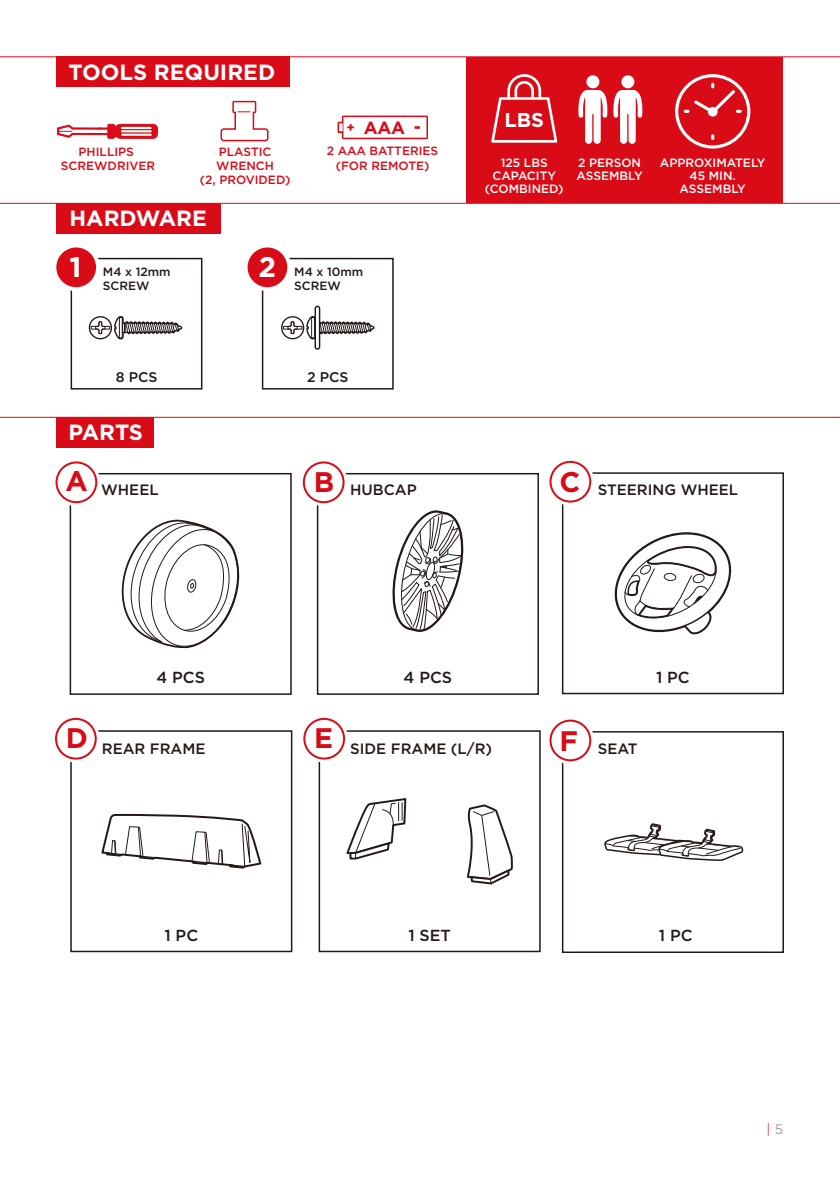
<style>
.page{position:relative;width:840px;height:1191px;background:#fff}
.page>*{position:absolute;margin:0;border:0;box-sizing:border-box;transform-origin:0 0}
.t1{font:700 28.2px "Gotham";color:#d90b17}
.t2{font:700 28.2px "Gotham";color:#fff}
.t3{font:700 22px "Gotham";color:#fff}
.t4{font:700 20px "Gotham";color:#fff}
.t5{font:700 17.6px "Gotham";color:#d90b17}
.t6{font:500 16px "Gotham";color:#231916}
.t7{font:500 15px "Gotham";color:#231916}
.t8{font:500 14px "Gotham";color:#231916}
.t9{font:300 13.8px "Gotham";color:#d90b17}
.t10{font:500 12px/14.4px "Gotham";color:#d90b17;text-align:center}
.t11{font:500 12px/13px "Gotham";color:#fff;text-align:center}
.t12{font:500 12px/14.4px "Gotham";color:#231916}
.s1{font-size:13.2px}
.s2{font-weight:400;color:#9fa0a0}
</style>
<div class="page">
<div style="left:70px;top:730px;width:222px;height:222px;border:2px solid #231916"></div>
<svg style="left:55px;top:717px;width:45px;height:45px"></svg>
<div style="left:55px;top:718px;width:42px;height:41px;border:2px solid #d90b17;border-radius:50%"></div>
<div style="left:70px;top:473px;width:221px;height:222px;border:2px solid #231916"></div>
<div style="left:317px;top:473px;width:221px;height:222px;border:2px solid #231916"></div>
<svg style="left:392px;top:510px;width:72px;height:122px"></svg>
<div style="left:561px;top:731px;width:222px;height:222px;border:2px solid #231916"></div>
<div style="left:57px;top:417px;width:97px;height:31px;background:#d90b17"></div>
<hr style="left:0;top:417px;width:839px;height:1px;background:#d90b17">
<svg style="left:58px;top:464px;width:42px;height:42px"></svg>
<div style="left:55px;top:461px;width:42px;height:42px;border:2px solid #d90b17;border-radius:50%"></div>
<svg style="left:305px;top:463px;width:42px;height:43px"></svg>
<div style="left:302px;top:461px;width:42px;height:42px;border:2px solid #d90b17;border-radius:50%"></div>
<svg style="left:552px;top:722px;width:42px;height:42px"></svg>
<div style="left:549px;top:719px;width:42px;height:42px;border:2px solid #d90b17;border-radius:50%"></div>
<div style="left:318px;top:730px;width:222px;height:222px;border:2px solid #231916"></div>
<svg style="left:303px;top:717px;width:45px;height:45px"></svg>
<div style="left:303px;top:718px;width:42px;height:41px;border:2px solid #d90b17;border-radius:50%"></div>
<div style="left:561px;top:472px;width:222px;height:222px;border:2px solid #231916"></div>
<svg style="left:551px;top:460px;width:43px;height:45px"></svg>
<div style="left:549px;top:461px;width:42px;height:41px;border:2px solid #d90b17;border-radius:50%"></div>
<div style="left:465px;top:57px;width:317px;height:146px;background:#d90b17"></div>
<div style="left:57px;top:203px;width:164px;height:30px;background:#d90b17"></div>
<div style="left:71px;top:258px;width:131px;height:131px;border:2px solid #231916"></div>
<svg style="left:56px;top:247px;width:44px;height:44px"></svg>
<svg style="left:613px;top:75px;width:29px;height:69px"></svg>
<svg style="left:578px;top:75px;width:29px;height:69px"></svg>
<div style="left:262px;top:258px;width:131px;height:131px;border:2px solid #231916"></div>
<svg style="left:247px;top:247px;width:44px;height:44px"></svg>
<div style="left:57px;top:57px;width:232px;height:30px;background:#d90b17"></div>
<hr style="left:0;top:56px;width:839px;height:1px;background:#d90b17">
<hr style="left:0;top:203px;width:839px;height:1px;background:#d90b17">
<svg style="left:675px;top:74px;width:75px;height:74px"></svg>
<svg style="left:57px;top:124px;width:101px;height:15px"></svg>
<svg style="left:491px;top:74px;width:66px;height:69px"></svg>
<svg style="left:337px;top:116px;width:91px;height:23px"></svg>
<svg style="left:466px;top:805px;width:47px;height:80px"></svg>
<svg style="left:346px;top:798px;width:61px;height:62px"></svg>
<svg style="left:614px;top:532px;width:118px;height:103px"></svg>
<svg style="left:101px;top:813px;width:161px;height:56px"></svg>
<svg style="left:89px;top:316px;width:93px;height:23px"></svg>
<svg style="left:281px;top:316px;width:93px;height:23px"></svg>
<div style="left:314px;top:306px;width:6px;height:44px;background:#2b221f;border-radius:3px"></div>
<hr style="left:316px;top:307px;width:3px;height:41px;background:#231916">
<svg style="left:604px;top:823px;width:139px;height:38px"></svg>
<svg style="left:121px;top:519px;width:119px;height:130px"></svg>
<svg style="left:220px;top:101px;width:48px;height:40px"></svg>
<h2 class="t3" style="left:68px;top:58px;width:208px">TOOLS REQUIRED</h2>
<h3 class="t5" style="left:346px;top:116px;width:76px"><span class="s1">+</span> AAA -</h3>
<h3 class="t4" style="left:504px;top:107px;width:41px">LBS</h3>
<p class="t10" style="left:327px;top:143px;width:113px">2 AAA BATTERIES (FOR REMOTE)</p>
<p class="t10" style="left:200px;top:144px;width:92px">PLASTIC<br>WRENCH<br>(2, PROVIDED)</p>
<p class="t10" style="left:61px;top:144px;width:96px">PHILLIPS<br>SCREWDRIVER</p>
<p class="t11" style="left:484px;top:156px;width:80px">125 LBS<br>CAPACITY (COMBINED)</p>
<h2 class="t3" style="left:69px;top:204px;width:139px">HARDWARE</h2>
<h1 class="t2" style="left:69px;top:248px;width:13px">1</h1>
<h1 class="t2" style="left:258px;top:248px;width:19px">2</h1>
<p class="t12" style="left:103px;top:264px;width:69px">M4 x 12mm<br>SCREW</p>
<p class="t12" style="left:294px;top:264px;width:70px">M4 x 10mm<br>SCREW</p>
<p class="t11" style="left:576px;top:156px;width:68px;text-align:left">2 PERSON<br>ASSEMBLY</p>
<p class="t11" style="left:659px;top:156px;width:107px">APPROXIMATELY<br>45 MIN.<br>ASSEMBLY</p>
<p class="t8" style="left:116px;top:368px;width:43px">8 PCS</p>
<p class="t8" style="left:307px;top:368px;width:43px">2 PCS</p>
<h2 class="t3" style="left:68px;top:418px;width:76px">PARTS</h2>
<h1 class="t1" style="left:65px;top:462px;width:24px">A</h1>
<h1 class="t1" style="left:313px;top:464px;width:22px">B</h1>
<p class="t7" style="left:101px;top:479px;width:59px">WHEEL</p>
<p class="t7" style="left:350px;top:479px;width:68px">HUBCAP</p>
<h3 class="t6" style="left:156px;top:667px;width:50px">4 PCS</h3>
<h3 class="t6" style="left:403px;top:667px;width:50px">4 PCS</h3>
<p class="t7" style="left:559px;top:479px;width:180px"><sup>C</sup> STEERING WHEEL</p>
<h3 class="t6" style="left:655px;top:667px;width:35px">1 PC</h3>
<h1 class="t1" style="left:66px;top:719px;width:24px">D</h1>
<p class="t7" style="left:102px;top:739px;width:105px">REAR FRAME</p>
<h3 class="t6" style="left:164px;top:925px;width:35px">1 PC</h3>
<h1 class="t1" style="left:314px;top:719px;width:20px">E</h1>
<h1 class="t1" style="left:559px;top:722px;width:20px">F</h1>
<p class="t7" style="left:350px;top:739px;width:143px">SIDE FRAME (L/R)</p>
<p class="t7" style="left:597px;top:739px;width:41px">SEAT</p>
<h3 class="t6" style="left:408px;top:925px;width:44px">1 SET</h3>
<h3 class="t6" style="left:658px;top:925px;width:35px">1 PC</h3>
<p class="t9" style="left:766px;top:1120px;width:18px">| <span class="s2">5</span></p>
</div>
